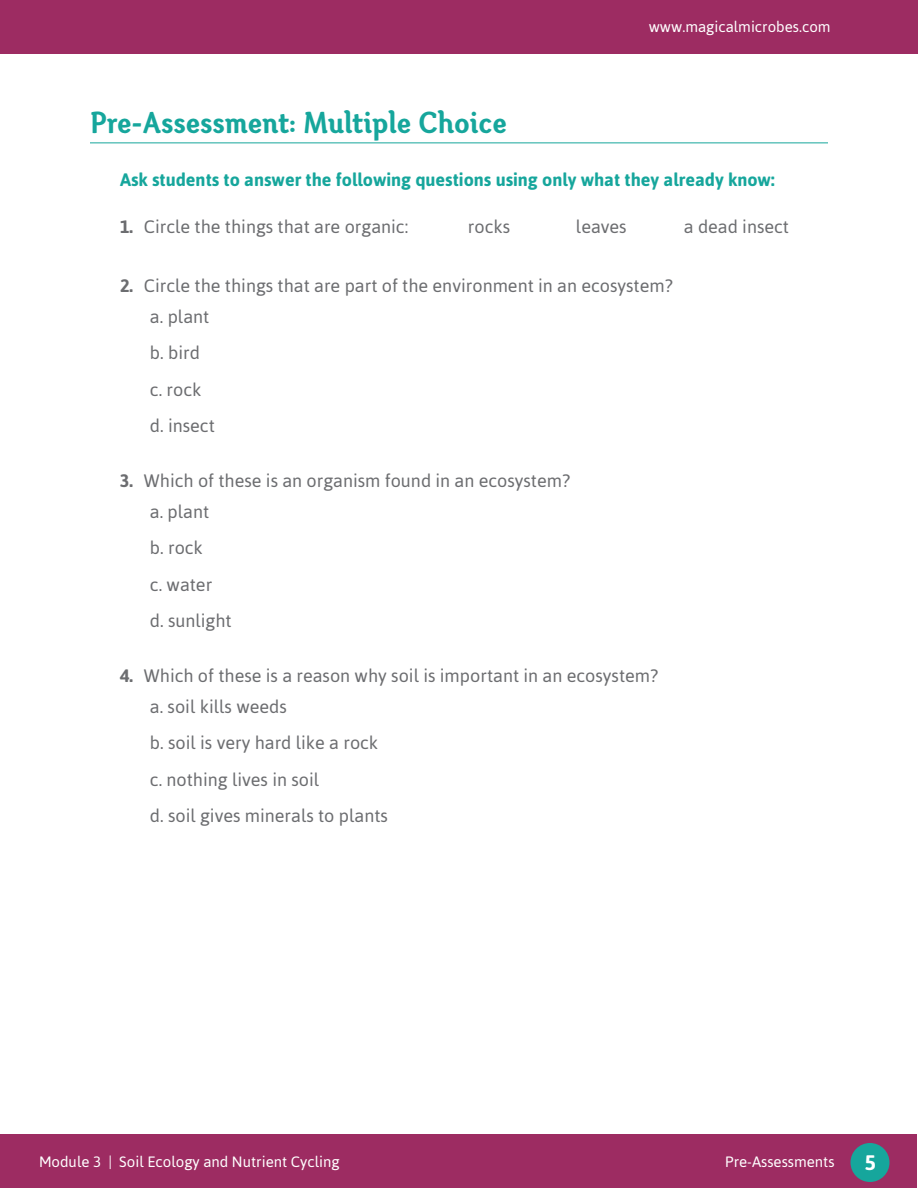
<style>
.page{position:relative;width:918px;height:1188px;background:#fff}
.page>*{position:absolute;margin:0;border:0;box-sizing:border-box;transform-origin:0 0}
.t1{font:31.5px "Otari Bold Limited";color:#16a69c}
.t2{font:700 21px "Asap";color:#fff}
.t3{font:18px/36.6px "Asap";color:#6c6d70}
.t4{font:700 18px "Asap";color:#16a69c}
.t5{font:15px "Asap";color:#fff}
.s1{font-weight:700}
</style>
<div class="page">
<div style="left:1px;top:1134px;width:916px;height:54px;background:#9d2c62"></div>
<div style="left:850px;top:1143px;width:40px;height:39px;background:#16a69c;border-radius:50%"></div>
<div style="left:1px;top:0;width:916px;height:54px;background:#9d2c62"></div>
<hr style="left:90px;top:142px;width:738px;height:1px;background:#16a69c">
<p class="t5" style="left:649px;top:18px;width:183px">www.magicalmicrobes.com</p>
<h1 class="t1" style="left:90px;top:103px;width:418px">Pre-Assessment: Multiple Choice</h1>
<p class="t4" style="left:120px;top:169px;width:656px">Ask students to answer the following questions using only what they already know:</p>
<p class="t3" style="left:120px;top:208px;width:290px"><span class="s1">1.</span> Circle the things that are organic:</p>
<p class="t3" style="left:468px;top:208px;width:44px">rocks</p>
<p class="t3" style="left:576px;top:208px;width:52px">leaves</p>
<p class="t3" style="left:684px;top:208px;width:107px">a dead insect</p>
<p class="t3" style="left:150px;top:270px;width:524px;line-height:30.6px;text-indent:-30px"><span class="s1">2.</span> Circle the things that are part of the environment in an ecosystem? a. plant</p>
<p class="t3" style="left:150px;top:334px;width:66px">b. bird c. rock d. insect</p>
<p class="t3" style="left:150px;top:465px;width:422px;line-height:30.6px;text-indent:-30px"><span class="s1">3.</span> Which of these is an organism found in an ecosystem? a. plant</p>
<p class="t3" style="left:150px;top:529px;width:83px">b. rock<br>c. water<br>d. sunlight</p>
<p class="t3" style="left:150px;top:660px;width:510px;line-height:30.6px;text-indent:-30px"><span class="s1">4.</span> Which of these is a reason why soil is important in an ecosystem? a. soil kills weeds</p>
<p class="t3" style="left:150px;top:724px;width:240px">b. soil is very hard like a rock c. nothing lives in soil<br>d. soil gives minerals to plants</p>
<p class="t5" style="left:39px;top:1153px;width:302px">Module 3 | Soil Ecology and Nutrient Cycling</p>
<p class="t5" style="left:725px;top:1153px;width:111px">Pre-Assessments</p>
<p class="t2" style="left:865px;top:1150px;width:13px">5</p>
</div>
